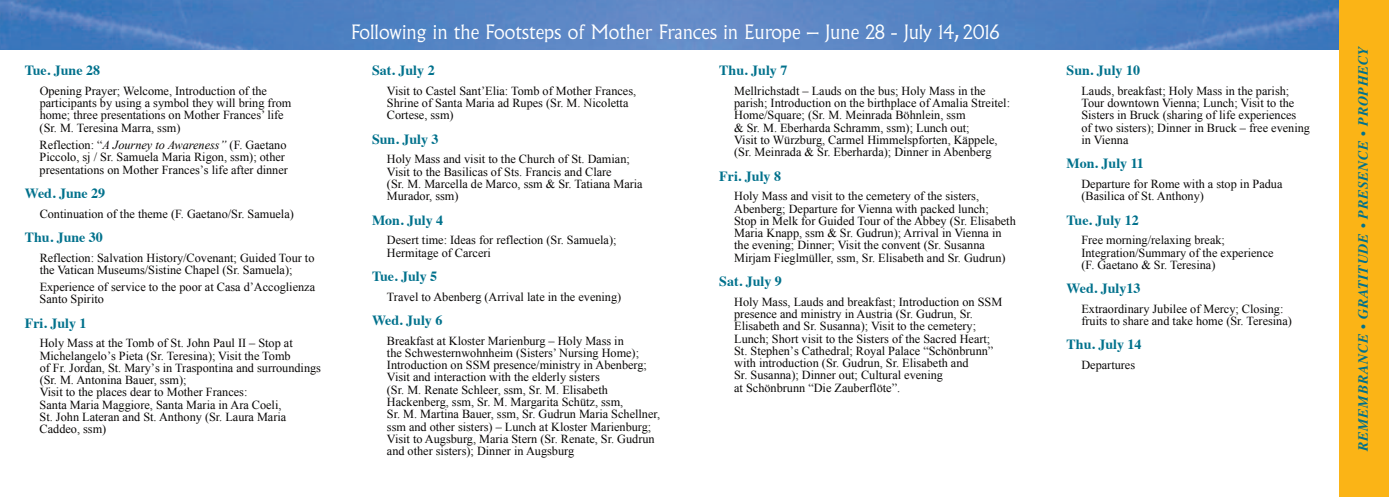
<style>
.page{position:relative;width:1389px;height:497px;background:#fff}
.page>*{position:absolute;margin:0;border:0;box-sizing:border-box;transform-origin:0 0}
.t1{font:300 19.25px "Albertus MT Std";color:#fff}
.t2{font:700 14px "Times";color:#00718c}
.t3{font:italic 700 14px "Times";letter-spacing:.05em;color:#00718c}
.t4{font:12.25px/12.2px "Times New Roman";color:#070504}
.s1{font-style:italic}
</style>
<div class="page">
<img style="left:0;top:0;width:1339px;height:50px">
<div style="left:1339px;top:0;width:50px;height:496px;background:#fbb416"></div>
<p class="t2" style="left:25px;top:64px;width:77px">Tue. June 28</p>
<p class="t4" style="left:40px;top:84px;width:253px">Opening Prayer; Welcome, Introduction of the participants by using a symbol they will bring from home; three presentations on Mother Frances’ life (Sr. M. Teresina Marra, ssm)</p>
<p class="t4" style="left:40px;top:138px;width:250px">Reflection: “<span class="s1">A Journey to Awareness”</span> (F. Gaetano<br>Piccolo, sj / Sr. Samuela Maria Rigon, ssm); other presentations on Mother Frances’s life after dinner</p>
<p class="t2" style="left:25px;top:187px;width:82px">Wed. June 29</p>
<p class="t4" style="left:40px;top:207px;width:256px">Continuation of the theme (F. Gaetano/Sr. Samuela)</p>
<p class="t2" style="left:25px;top:231px;width:80px">Thu. June 30</p>
<p class="t4" style="left:40px;top:251px;width:276px">Reflection: Salvation History/Covenant; Guided Tour to the Vatican Museums/Sistine Chapel (Sr. Samuela);</p>
<p class="t4" style="left:40px;top:280px;width:277px">Experience of service to the poor at Casa d’Accoglienza<br>Santo Spirito</p>
<p class="t2" style="left:25px;top:316px;width:63px">Fri. July 1</p>
<p class="t4" style="left:40px;top:336px;width:283px">Holy Mass at the Tomb of St. John Paul II – Stop at Michelangelo’s Pieta (Sr. Teresina); Visit the Tomb<br>of Fr. Jordan, St. Mary’s in Traspontina and surroundings (Sr. M. Antonina Bauer, ssm);<br>Visit to the places dear to Mother Frances:<br>Santa Maria Maggiore, Santa Maria in Ara Coeli,<br>St. John Lateran and St. Anthony (Sr. Laura Maria Caddeo, ssm)</p>
<h1 class="t1" style="left:351px;top:25px;width:650px">Following in the Footsteps of Mother Frances in Europe – June 28 - July 14, 2016</h1>
<p class="t2" style="left:372px;top:64px;width:64px">Sat. July 2</p>
<p class="t4" style="left:387px;top:84px;width:251px">Visit to Castel Sant’Elia: Tomb of Mother Frances,<br>Shrine of Santa Maria ad Rupes (Sr. M. Nicoletta<br>Cortese, ssm)</p>
<p class="t2" style="left:372px;top:133px;width:68px">Sun. July 3</p>
<p class="t4" style="left:387px;top:153px;width:257px">Holy Mass and visit to the Church of St. Damian; Visit to the Basilicas of Sts. Francis and Clare<br>(Sr. M. Marcella de Marco, ssm &amp; Sr. Tatiana Maria Murador, ssm)</p>
<p class="t2" style="left:372px;top:214px;width:73px">Mon. July 4</p>
<p class="t4" style="left:387px;top:234px;width:231px">Desert time: Ideas for reflection (Sr. Samuela);<br>Hermitage of Carceri</p>
<p class="t2" style="left:372px;top:270px;width:67px">Tue. July 5</p>
<p class="t4" style="left:387px;top:290px;width:236px">Travel to Abenberg (Arrival late in the evening)</p>
<p class="t2" style="left:372px;top:314px;width:72px">Wed. July 6</p>
<p class="t4" style="left:387px;top:334px;width:275px">Breakfast at Kloster Marienburg – Holy Mass in<br>the Schwesternwohnheim (Sisters’ Nursing Home); Introduction on SSM presence/ministry in Abenberg; Visit and interaction with the elderly sisters<br>(Sr. M. Renate Schleer, ssm, Sr. M. Elisabeth Hackenberg, ssm, Sr. M. Margarita Schütz, ssm,<br>Sr. M. Martina Bauer, ssm, Sr. Gudrun Maria Schellner, ssm and other sisters) – Lunch at Kloster Marienburg; Visit to Augsburg, Maria Stern (Sr. Renate, Sr. Gudrun and other sisters); Dinner in Augsburg</p>
<p class="t2" style="left:719px;top:64px;width:70px">Thu. July 7</p>
<p class="t4" style="left:734px;top:84px;width:277px">Mellrichstadt – Lauds on the bus; Holy Mass in the parish; Introduction on the birthplace of Amalia Streitel:<br>Home/Square; (Sr. M. Meinrada Böhnlein, ssm<br>&amp; Sr. M. Eberharda Schramm, ssm); Lunch out;<br>Visit to Würzburg, Carmel Himmelspforten, Käppele, (Sr. Meinrada &amp; Sr. Eberharda); Dinner in Abenberg</p>
<p class="t2" style="left:719px;top:170px;width:63px">Fri. July 8</p>
<p class="t4" style="left:734px;top:190px;width:283px">Holy Mass and visit to the cemetery of the sisters, Abenberg; Departure for Vienna with packed lunch;<br>Stop in Melk for Guided Tour of the Abbey (Sr. Elisabeth Maria Knapp, ssm &amp; Sr. Gudrun); Arrival in Vienna in the evening; Dinner; Visit the convent (Sr. Susanna Mirjam Fieglmüller, ssm, Sr. Elisabeth and Sr. Gudrun)</p>
<p class="t2" style="left:719px;top:275px;width:64px">Sat. July 9</p>
<p class="t4" style="left:734px;top:295px;width:270px">Holy Mass, Lauds and breakfast; Introduction on SSM presence and ministry in Austria (Sr. Gudrun, Sr.<br>Elisabeth and Sr. Susanna); Visit to the cemetery; Lunch; Short visit to the Sisters of the Sacred Heart; St. Stephen’s Cathedral; Royal Palace “Schönbrunn” with introduction (Sr. Gudrun, Sr. Elisabeth and<br>Sr. Susanna); Dinner out; Cultural evening<br>at Schönbrunn “Die Zauberflöte”.</p>
<p class="t2" style="left:1067px;top:64px;width:75px">Sun. July 10</p>
<p class="t4" style="left:1081px;top:84px;width:230px">Lauds, breakfast; Holy Mass in the parish; Tour downtown Vienna; Lunch; Visit to the Sisters in Bruck (sharing of life experiences<br>of two sisters); Dinner in Bruck – free evening in Vienna</p>
<p class="t2" style="left:1067px;top:157px;width:79px">Mon. July 11</p>
<p class="t4" style="left:1081px;top:177px;width:203px">Departure for Rome with a stop in Padua (Basilica of St. Anthony)</p>
<p class="t2" style="left:1067px;top:214px;width:74px">Tue. July 12</p>
<p class="t4" style="left:1081px;top:234px;width:194px">Free morning/relaxing break;<br>Integration/Summary of the experience (F. Gaetano &amp; Sr. Teresina)</p>
<p class="t2" style="left:1067px;top:282px;width:75px">Wed. July13</p>
<p class="t4" style="left:1081px;top:302px;width:212px">Extraordinary Jubilee of Mercy; Closing: fruits to share and take home (Sr. Teresina)</p>
<p class="t2" style="left:1067px;top:338px;width:77px">Thu. July 14</p>
<p class="t4" style="left:1081px;top:358px;width:55px">Departures</p>
<p class="t3" style="left:1357px;top:450px;width:406px;rotate:-90deg">REMEMBRANCE • GRATITUDE • PRESENCE • PROPHECY</p>
</div>
